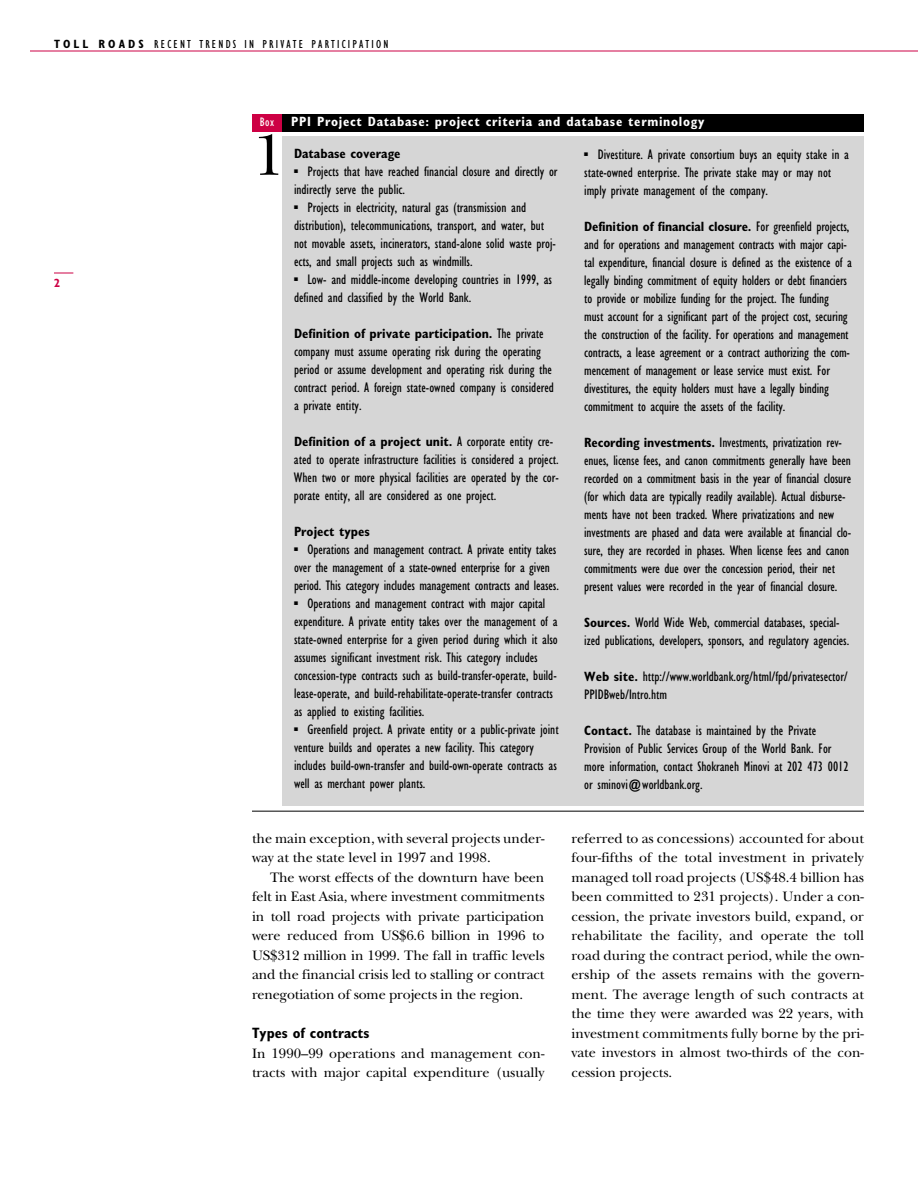
<style>
.page{position:relative;width:918px;height:1188px;background:#fff}
.page>*{position:absolute;margin:0;border:0;box-sizing:border-box;transform-origin:0 0}
.t1{font:60px "New Baskerville";color:#000}
.t2{font:700 condensed 15px "Gill Sans";color:#000}
.t3{font:condensed 14.25px/18px "Gill Sans";color:#000}
.t4{font:14.25px/19.5px "New Baskerville";color:#000}
.t5{font:700 condensed 13.5px "Gill Sans";color:#000}
.t6{font:700 condensed 13.5px "Gill Sans";letter-spacing:.05em;color:#fff}
.t7{font:condensed 12.75px "Gill Sans";color:#fff}
.t8{font:condensed 12px "Gill Sans";letter-spacing:.18em;color:#000}
.t9{font:700 condensed 12px "Gill Sans";color:#cd0044}
.s1{font-weight:700}
.s2{font-family:"Universal Newswith Comm Pi";font-stretch:normal}
.s3{font-weight:400;font-size:14.25px}
.s4{font-weight:700;font-size:13.5px}
</style>
<div class="page">
<svg style="left:54px;top:273px;width:19px;height:1px"></svg>
<hr style="left:30px;top:51px;width:888px;height:1px;background:#cd0044">
<div style="left:252px;top:114px;width:30px;height:18px;background:#cd0044"></div>
<div style="left:282px;top:114px;width:582px;height:18px;background:#000"></div>
<div style="left:282px;top:136px;width:582px;height:670px;background:#d6d6d6"></div>
<hr style="left:252px;top:811px;width:612px;height:1px;background:#000">
<p class="t8" style="left:54px;top:40px;width:336px"><span class="s1">TOLL ROADS</span> RECENT TRENDS IN PRIVATE PARTICIPATION</p>
<p class="t9" style="left:54px;top:278px;width:8px">2</p>
<p class="t7" style="left:260px;top:117px;width:16px">Box</p>
<p class="t6" style="left:291px;top:117px;width:415px">PPI Project Database: project criteria and database terminology</p>
<p class="t5" style="left:294px;top:148px;width:108px">Database coverage</p>
<p class="t3" style="left:294px;top:164px;width:265px"><span class="s2">▪</span> Projects that have reached financial closure and directly or indirectly serve the public.</p>
<p class="t3" style="left:294px;top:200px;width:263px"><span class="s2">▪</span> Projects in electricity, natural gas (transmission and distribution), telecommunications, transport, and water, but not movable assets, incinerators, stand-alone solid waste proj&shy;ects, and small projects such as windmills.</p>
<p class="t3" style="left:294px;top:272px;width:260px"><span class="s2">▪</span> Low- and middle-income developing countries in 1999, as defined and classified by the World Bank.</p>
<p class="t5" style="left:294px;top:328px;width:251px">Definition of private participation. <span class="s3">The private</span></p>
<p class="t3" style="left:294px;top:344px;width:261px">company must assume operating risk during the operating period or assume development and operating risk during the contract period. A foreign state-owned company is considered a private entity.</p>
<p class="t5" style="left:294px;top:436px;width:261px">Definition of a project unit. <span class="s3">A corporate entity cre-</span></p>
<p class="t3" style="left:294px;top:452px;width:266px;text-align:justify">ated to operate infrastructure facilities is considered a project.<br>When two or more physical facilities are operated by the cor&shy;porate entity, all are considered as one project.</p>
<p class="t5" style="left:294px;top:526px;width:77px">Project types</p>
<p class="t3" style="left:294px;top:542px;width:266px"><span class="s2">▪</span> Operations and management contract. A private entity takes over the management of a state-owned enterprise for a given period. This category includes management contracts and leases.</p>
<p class="t3" style="left:294px;top:596px;width:265px"><span class="s2">▪</span> Operations and management contract with major capital expenditure. A private entity takes over the management of a state-owned enterprise for a given period during which it also assumes significant investment risk. This category includes concession-type contracts such as build-transfer-operate, build&shy;lease-operate, and build-rehabilitate-operate-transfer contracts as applied to existing facilities.</p>
<p class="t3" style="left:294px;top:722px;width:266px"><span class="s2">▪</span> Greenfield project. A private entity or a public-private joint venture builds and operates a new facility. This category includes build-own-transfer and build-own-operate contracts as well as merchant power plants.</p>
<h1 class="t1" style="left:254px;top:134px;width:33px">1</h1>
<p class="t3" style="left:584px;top:147px;width:266px"><span class="s2">▪</span> Divestiture. A private consortium buys an equity stake in a state-owned enterprise. The private stake may or may not imply private management of the company.</p>
<p class="t5" style="left:584px;top:221px;width:267px">Definition of financial closure. <span class="s3">For greenfield projects,</span></p>
<p class="t3" style="left:584px;top:237px;width:269px">and for operations and management contracts with major capi&shy;tal expenditure, financial closure is defined as the existence of a legally binding commitment of equity holders or debt financiers to provide or mobilize funding for the project. The funding<br>must account for a significant part of the project cost, securing the construction of the facility. For operations and management contracts, a lease agreement or a contract authorizing the com&shy;mencement of management or lease service must exist. For divestitures, the equity holders must have a legally binding commitment to acquire the assets of the facility.</p>
<p class="t3" style="left:584px;top:435px;width:268px"><span class="s4">Recording investments.</span> Investments, privatization rev&shy;enues, license fees, and canon commitments generally have been recorded on a commitment basis in the year of financial closure (for which data are typically readily available). Actual disburse&shy;ments have not been tracked. Where privatizations and new investments are phased and data were available at financial clo&shy;sure, they are recorded in phases. When license fees and canon commitments were due over the concession period, their net present values were recorded in the year of financial closure.</p>
<p class="t3" style="left:584px;top:615px;width:267px"><span class="s4">Sources.</span> World Wide Web, commercial databases, special&shy;ized publications, developers, sponsors, and regulatory agencies.</p>
<p class="t3" style="left:584px;top:669px;width:265px"><span class="s4">Web site.</span> http://www.worldbank.org/html/fpd/privatesector/<br>PPIDBweb/Intro.htm</p>
<p class="t3" style="left:584px;top:723px;width:266px"><span class="s4">Contact.</span> The database is maintained by the Private Provision of Public Services Group of the World Bank. For more information, contact Shokraneh Minovi at 202 473 0012 or sminovi@worldbank.org.</p>
<p class="t4" style="left:252px;top:830px;width:294px">the main exception, with several projects under&shy;way at the state level in 1997 and 1998.</p>
<p class="t4" style="left:252px;top:869px;width:294px;text-align:justify;text-indent:18px">The worst effects of the downturn have been felt in East Asia, where investment commitments in toll road projects with private participation were reduced from US$6.6 billion in 1996 to US$312 million in 1999. The fall in traffic levels and the financial crisis led to stalling or contract renegotiation of some projects in the region.</p>
<p class="t2" style="left:252px;top:1028px;width:119px">Types of contracts</p>
<p class="t4" style="left:252px;top:1045px;width:294px">In 1990–99 operations and management con&shy;tracts with major capital expenditure (usually</p>
<p class="t4" style="left:572px;top:830px;width:294px;text-align:justify">referred to as concessions) accounted for about four-fifths of the total investment in privately managed toll road projects (US$48.4 billion has been committed to 231 projects). Under a con&shy;cession, the private investors build, expand, or rehabilitate the facility, and operate the toll road during the contract period, while the own&shy;ership of the assets remains with the govern&shy;ment. The average length of such contracts at the time they were awarded was 22 years, with investment commitments fully borne by the pri&shy;vate investors in almost two-thirds of the con&shy;cession projects.</p>
</div>
